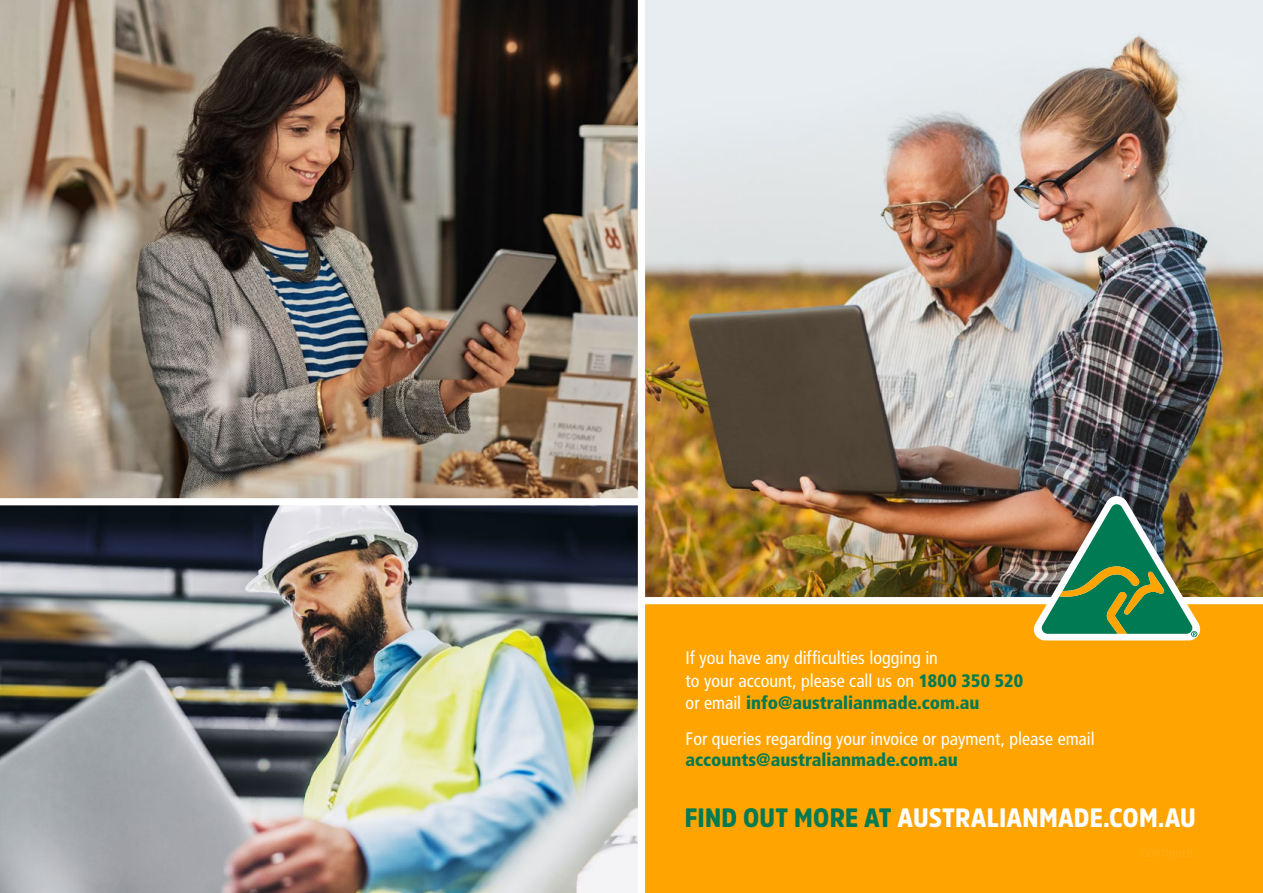
<style>
.page{position:relative;width:1263px;height:893px;background:#fff}
.page>*{position:absolute;margin:0;border:0;box-sizing:border-box;transform-origin:0 0}
.t1{font:900 26.25px "Amsi Pro Narw";letter-spacing:.01em;color:#fff}
.t2{font:condensed 18px/22.5px "Frutiger LT Std";color:#fff}
.t3{font:900 condensed 18px "Frutiger LT Std";color:#007a53}
.s1{font-weight:900;color:#007a53}
.s2{color:#007a53}
</style>
<div class="page">
<img style="left:0;top:0;width:638px;height:893px">
<img style="left:645px;top:0;width:618px;height:597px">
<div style="left:642px;top:601px;width:621px;height:292px;background:#ffa400"></div>
<div style="left:638px;top:597px;width:625px;height:7px;background:#fff"></div>
<img style="left:1034px;top:496px;width:166px;height:144px">
<div style="left:638px;top:0;width:7px;height:893px;background:#fff"></div>
<div style="left:0;top:498px;width:645px;height:7px;background:#fff"></div>
<p class="t2" style="left:686px;top:647px;width:339px">If you have any difficulties logging in<br>to your account, please call us on <span class="s1">1800 350 520 </span>or email <span class="s1">info@australianmade.com.au</span></p>
<p class="t2" style="left:686px;top:727px;width:410px">For queries regarding your invoice or payment, please email</p>
<p class="t3" style="left:686px;top:749px;width:274px">accounts@australianmade.com.au</p>
<h1 class="t1" style="left:685px;top:800px;width:512px"><span class="s2">FIND OUT MORE AT</span> AUSTRALIANMADE.COM.AU</h1>
</div>
